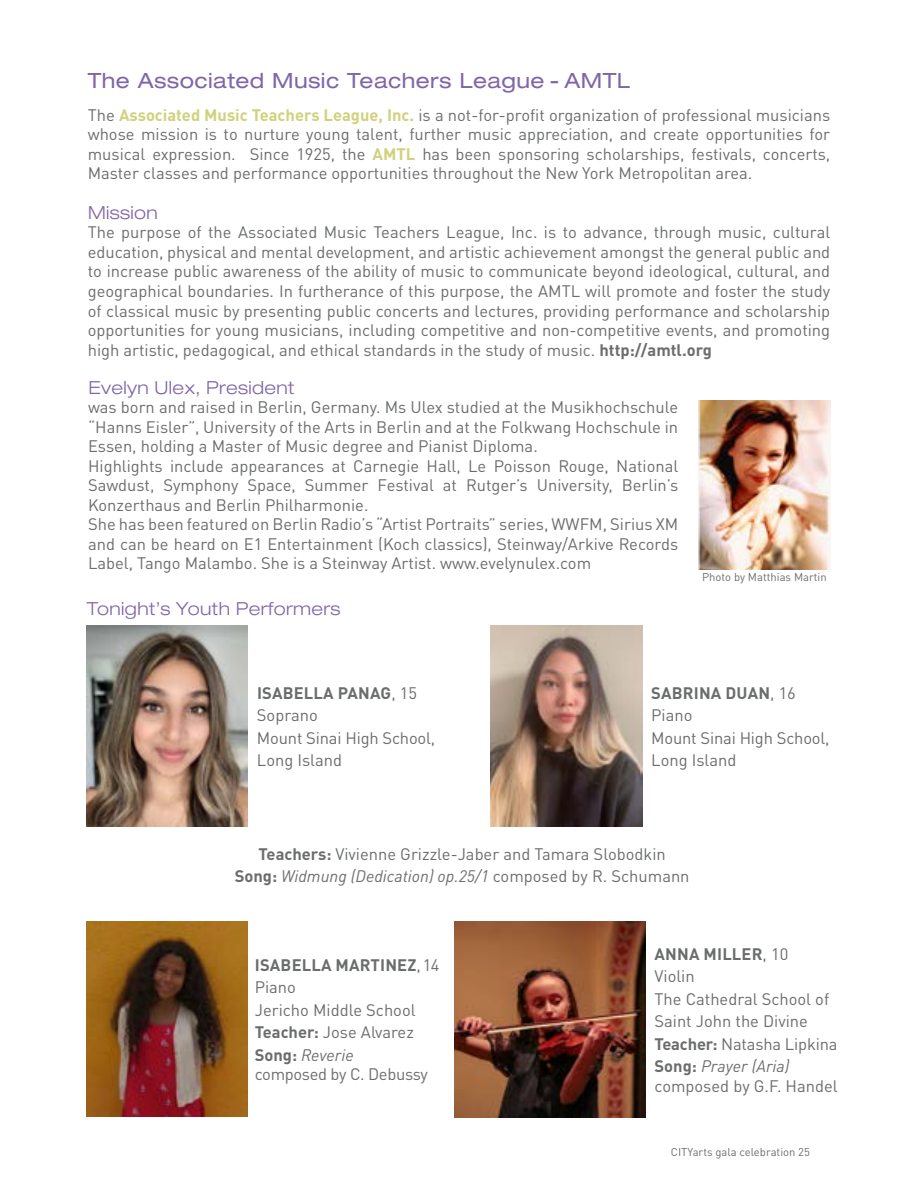
<style>
.page{position:relative;width:918px;height:1188px;background:#fff}
.page>*{position:absolute;margin:0;border:0;box-sizing:border-box;transform-origin:0 0}
.t1{font:expanded 21px "Helvetica Neue LT Pro";letter-spacing:.02em;color:#8066a9}
.t2{font:300 expanded 18px "Helvetica Neue LT Pro";letter-spacing:.02em;color:#8066a9}
.t3{font:16.5px/19.5px "DIN Pro";color:#6b6d6d}
.t4{font:16.5px "DIN Pro";letter-spacing:-.02em;color:#6b6d6d}
.t5{font:11.25px "DIN Pro";color:#6b6d6d}
.s1{font-weight:700;color:#d1d17d}
.s2{font-weight:700}
.s3{font-style:italic}
</style>
<div class="page">
<img style="left:699px;top:401px;width:131px;height:169px">
<img style="left:87px;top:626px;width:161px;height:200px">
<img style="left:490px;top:626px;width:153px;height:200px">
<img style="left:87px;top:921px;width:161px;height:196px">
<img style="left:454px;top:921px;width:191px;height:196px">
<p class="t1" style="left:88px;top:68px;width:544px">The Associated Music Teachers League - AMTL</p>
<p class="t3" style="left:88px;top:103px;width:744px;text-align:justify">The <span class="s1">Associated Music Teachers League, Inc.</span> is a not-for-profit organization of professional musicians whose mission is to nurture young talent, further music appreciation, and create opportunities for musical expression. Since 1925, the <span class="s1">AMTL</span> has been sponsoring scholarships, festivals, concerts, Master classes and performance opportunities throughout the New York Metropolitan area.</p>
<p class="t2" style="left:88px;top:202px;width:71px">Mission</p>
<p class="t3" style="left:88px;top:221px;width:744px;text-align:justify">The purpose of the Associated Music Teachers League, Inc. is to advance, through music, cultural education, physical and mental development, and artistic achievement amongst the general public and to increase public awareness of the ability of music to communicate beyond ideological, cultural, and geographical boundaries. In furtherance of this purpose, the AMTL will promote and foster the study of classical music by presenting public concerts and lectures, providing performance and scholarship opportunities for young musicians, including competitive and non-competitive events, and promoting high artistic, pedagogical, and ethical standards in the study of music. <span class="s2">http://amtl.org</span></p>
<p class="t2" style="left:88px;top:377px;width:208px">Evelyn Ulex, President</p>
<p class="t3" style="left:88px;top:396px;width:592px">was born and raised in Berlin, Germany. Ms Ulex studied at the Musikhochschule “Hanns Eisler”, University of the Arts in Berlin and at the Folkwang Hochschule in Essen, holding a Master of Music degree and Pianist Diploma.<br>Highlights include appearances at Carnegie Hall, Le Poisson Rouge, National Sawdust, Symphony Space, Summer Festival at Rutger’s University, Berlin’s Konzerthaus and Berlin Philharmonie.<br>She has been featured on Berlin Radio’s “Artist Portraits” series, WWFM, Sirius XM and can be heard on E1 Entertainment (Koch classics), Steinway/Arkive Records Label, Tango Malambo. She is a Steinway Artist. www.evelynulex.com</p>
<p class="t2" style="left:87px;top:598px;width:255px">Tonight’s Youth Performers</p>
<p class="t5" style="left:702px;top:568px;width:126px">Photo by Matthias Martin</p>
<p class="t3" style="left:257px;top:680px;width:180px;line-height:22.5px"><span class="s2">ISABELLA PANAG</span>, 15<br>Soprano<br>Mount Sinai High School,<br>Long Island</p>
<p class="t3" style="left:651px;top:680px;width:180px;line-height:22.5px"><span class="s2">SABRINA DUAN</span>, 16<br>Piano<br>Mount Sinai High School,<br>Long Island</p>
<p class="t3" style="left:235px;top:841px;width:456px;line-height:22.5px;text-align:center"><span class="s2">Teachers:</span> Vivienne Grizzle-Jaber and Tamara Slobodkin<br><span class="s2">Song:</span> <span class="s3">Widmung (Dedication) op.25/1</span> composed by R. Schumann</p>
<p class="t3" style="left:255px;top:952px;width:186px;line-height:22.5px"><span class="s2">ISABELLA MARTINEZ</span>, 14<br>Piano<br>Jericho Middle School<br><span class="s2">Teacher:</span> Jose Alvarez<br><span class="s2">Song:</span> <span class="s3">Reverie</span></p>
<p class="t4" style="left:255px;top:1061px;width:175px">composed by C. Debussy</p>
<p class="t3" style="left:655px;top:941px;width:184px;line-height:22.5px"><span class="s2">ANNA MILLER</span>, 10<br>Violin<br>The Cathedral School of<br>Saint John the Divine<br><span class="s2">Teacher:</span> Natasha Lipkina<br><span class="s2">Song:</span> <span class="s3">Prayer (Aria)</span></p>
<p class="t3" style="left:655px;top:1074px;width:185px">composed by G.F. Handel</p>
<p class="t5" style="left:671px;top:1143px;width:141px">CITYarts gala celebration 25</p>
</div>
